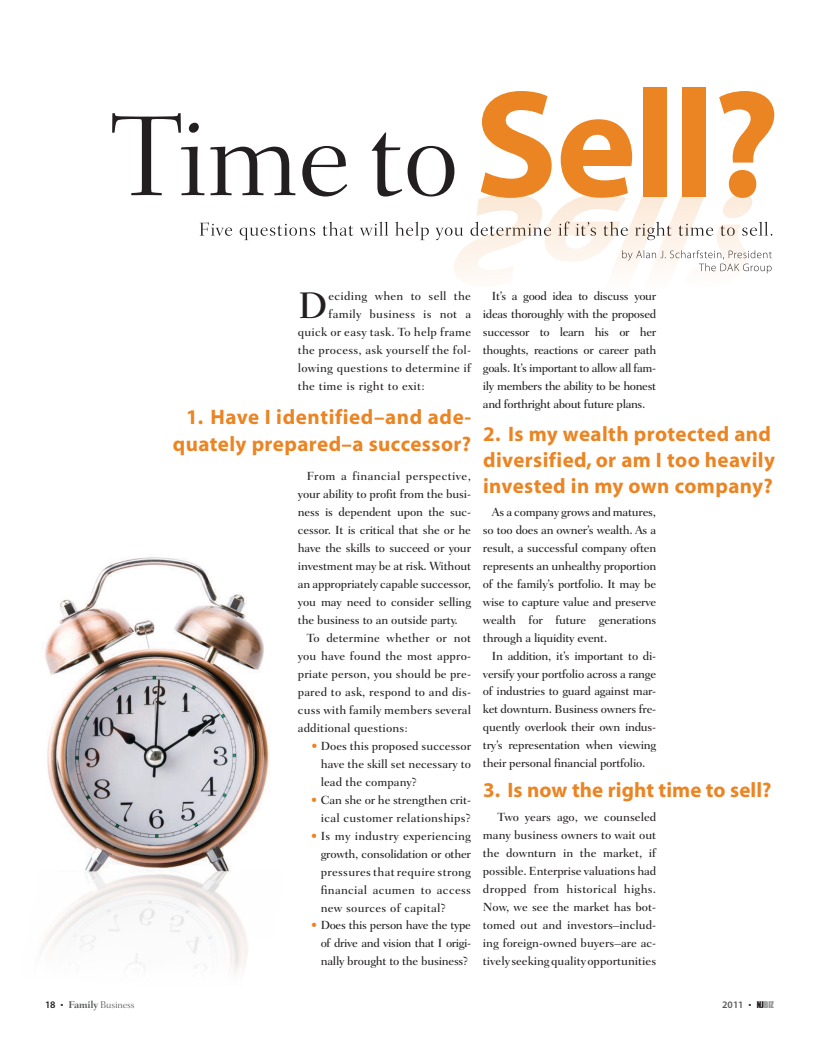
<style>
.page{position:relative;width:819px;height:1044px;background:#fff}
.page>*{position:absolute;margin:0;border:0;box-sizing:border-box;transform-origin:0 0}
.t1{font:700 153.5px "Myriad";color:#eb8423}
.t2{font:300 116px "Fairfield LH";letter-spacing:-.01em;color:#231f20}
.t3{font:500 37.7px "Fairfield LH";color:#231f20}
.t4{font:700 21px/26px "Myriad";letter-spacing:.02em;color:#eb8423;text-align:right}
.t5{font:500 12px/18px "Fairfield LH";color:#231f20;text-align:justify}
.t6{font:500 12px/18px "Fairfield LH";letter-spacing:.02em;color:#231f20;text-align:right}
.t7{font:300 10px "Fairfield LH";letter-spacing:-.02em;color:#58595b}
.t8{font:600 10px "Myriad Pro";color:#58595b}
.t9{font:600 10px "Myriad Pro";color:#231f20}
.t10{font:8.5px "Impact";letter-spacing:-.02em;color:#949698}
.s1{color:#eb8423}
.s2{font-weight:700}
.s3{color:#231f20}
</style>
<div class="page">
<svg style="left:200px;top:194px;width:573px;height:85px"></svg>
<img style="left:45px;top:557px;width:225px;height:313px">
<img style="left:44px;top:870px;width:204px;height:101px">
<h2 class="t2" style="left:111px;top:91px;width:349px">Time to</h2>
<h1 class="t1" style="left:475px;top:66px;width:307px">Sell?</h1>
<p class="t6" style="left:329px;top:287px;width:144px">eciding when to sell the</p>
<p class="t6" style="left:329px;top:305px;width:144px">family business is not a</p>
<p class="t6" style="left:298px;top:323px;width:175px">quick or easy task. To help frame</p>
<p class="t6" style="left:298px;top:341px;width:175px">the process, ask yourself the fol-</p>
<p class="t6" style="left:298px;top:359px;width:175px">lowing questions to determine if</p>
<p class="t6" style="left:298px;top:377px;width:128px">the time is right to exit:</p>
<h3 class="t3" style="left:298px;top:284px;width:31px">D</h3>
<h3 class="t4" style="left:173px;top:404px;width:300px;line-height:27px">1. Have I identified–and ade&shy;quately prepared–a successor?</h3>
<p class="t5" style="left:298px;top:467px;width:175px;text-indent:9px">From a financial perspective, your ability to profit from the busi&shy;ness is dependent upon the suc&shy;cessor. It is critical that she or he have the skills to succeed or your investment may be at risk. Without an appropriately capable successor, you may need to consider selling the business to an outside party.</p>
<p class="t5" style="left:298px;top:629px;width:175px;text-indent:9px">To determine whether or not you have found the most appro&shy;priate person, you should be pre&shy;pared to ask, respond to and dis&shy;cuss with family members several additional questions:</p>
<p class="t5" style="left:321px;top:737px;width:152px;text-indent:-9px"><span class="s1">•</span> Does this proposed successor have the skill set necessary to lead the company?</p>
<p class="t6" style="left:311px;top:791px;width:161px"><span class="s1">•</span> Can she or he strengthen crit&shy;ical customer relationships?</p>
<p class="t5" style="left:321px;top:827px;width:152px;text-indent:-9px"><span class="s1">•</span> Is my industry experiencing growth, consolidation or other pressures that require strong financial acumen to access new sources of capital?</p>
<p class="t5" style="left:321px;top:917px;width:152px;text-indent:-9px"><span class="s1">•</span> Does this person have the type of drive and vision that I origi&shy;nally brought to the business?</p>
<p class="t5" style="left:483px;top:287px;width:175px;text-indent:9px">It’s a good idea to discuss your ideas thoroughly with the proposed successor to learn his or her thoughts, reactions or career path goals. It’s important to allow all fam&shy;ily members the ability to be honest and forthright about future plans.</p>
<h3 class="t4" style="left:483px;top:421px;width:294px;text-align:left">2. Is my wealth protected and diversified, or am I too heavily invested in my own company?</h3>
<p class="t5" style="left:483px;top:503px;width:175px;text-indent:9px">As a company grows and matures, so too does an owner’s wealth. As a result, a successful company often represents an unhealthy proportion of the family’s portfolio. It may be wise to capture value and preserve wealth for future generations through a liquidity event.</p>
<p class="t5" style="left:483px;top:647px;width:175px;text-indent:9px">In addition, it’s important to di&shy;versify your portfolio across a range of industries to guard against mar&shy;ket downturn. Business owners fre&shy;quently overlook their own indus&shy;try’s representation when viewing their personal financial portfolio.</p>
<h3 class="t4" style="left:483px;top:777px;width:290px">3. Is now the right time to sell?</h3>
<p class="t5" style="left:483px;top:809px;width:175px;text-indent:15px">Two years ago, we counseled many business owners to wait out the downturn in the market, if possible. Enterprise valuations had dropped from historical highs.<br>Now, we see the market has bot&shy;tomed out and investors–includ&shy;ing foreign-owned buyers–are ac&shy;tively seeking quality opportunities</p>
<p class="t9" style="left:45px;top:998px;width:12px">18</p>
<p class="t7" style="left:61px;top:999px;width:75px"><sup>●</sup> <span class="s2">Family</span> Business</p>
<p class="t8" style="left:722px;top:998px;width:23px">2011</p>
<p class="t10" style="left:749px;top:999px;width:27px"><sup>●</sup> <span class="s3">NJ</span>BIZ</p>
</div>
